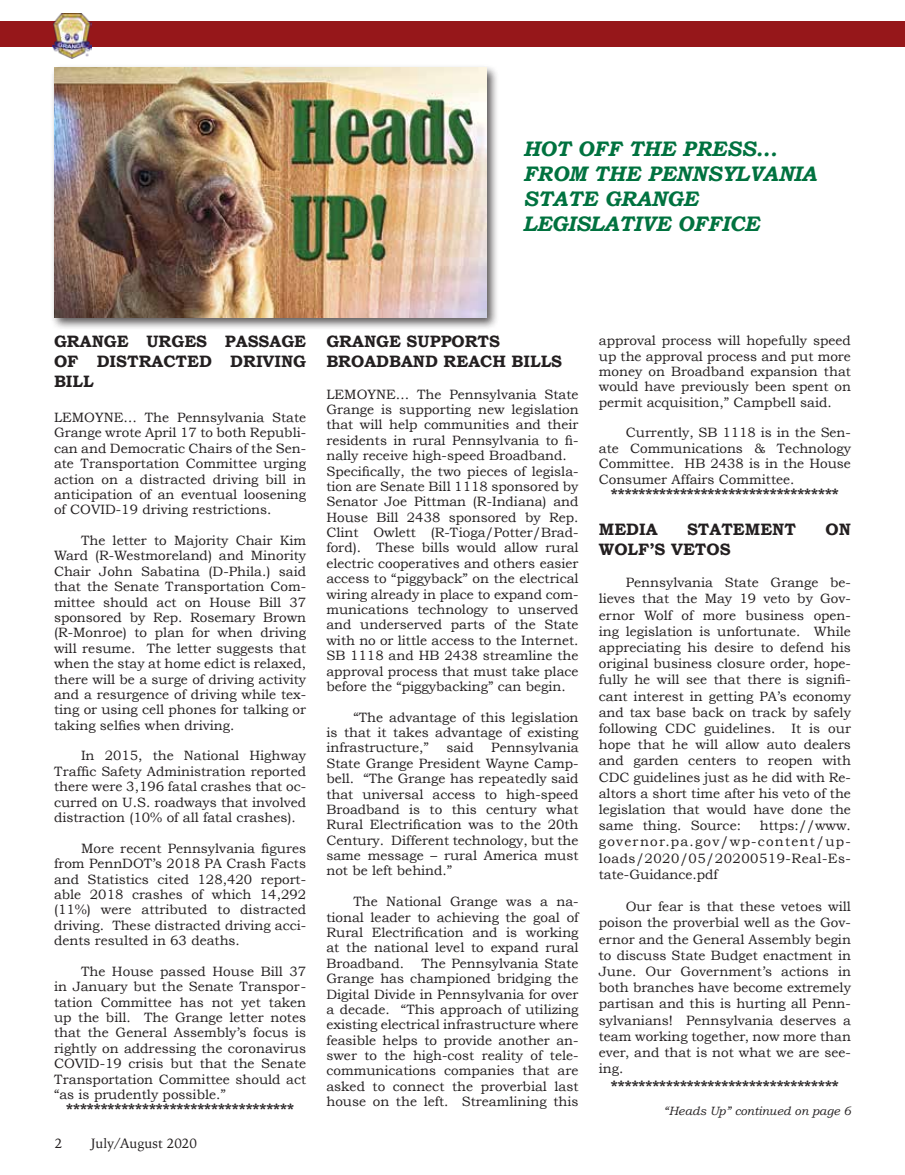
<style>
.page{position:relative;width:905px;height:1175px;background:#fff}
.page>*{position:absolute;margin:0;border:0;box-sizing:border-box;transform-origin:0 0}
.t1{font:italic 700 21px/25.2px "Bookman Old Style";color:#00723f}
.t2{font:700 16.5px/19.8px "Bookman Old Style";color:#231f20;text-align:justify}
.t3{font:700 15px "Bookman Old Style";color:#231f20}
.t4{font:13.5px/15.5px "Bookman Old Style";color:#231f20;text-align:justify}
.t5{font:13.5px "Iowan Old Style";color:#231f20}
.t6{font:italic 12px "Bookman Old Style";color:#231f20}
</style>
<div class="page">
<div style="left:51px;top:64px;width:448px;height:266px;background:#231f20;opacity:.75"></div>
<img style="left:54px;top:68px;width:432px;height:249px">
<div style="left:0;top:21px;width:904px;height:26px;background:#96171a"></div>
<img style="left:53px;top:14px;width:38px;height:44px">
<h1 class="t1" style="left:523px;top:136px;width:295px">HOT OFF THE PRESS...<br>FROM THE PENNSYLVANIA<br>STATE GRANGE<br>LEGISLATIVE OFFICE</h1>
<p class="t2" style="left:54px;top:331px;width:254px">GRANGE URGES PASSAGE OF DISTRACTED DRIVING BILL</p>
<p class="t4" style="left:54px;top:410px;width:254px">LEMOYNE… The Pennsylvania State Grange wrote April 17 to both Republi&shy;can and Democratic Chairs of the Sen&shy;ate Transportation Committee urging action on a distracted driving bill in anticipation of an eventual loosening of COVID-19 driving restrictions.</p>
<p class="t4" style="left:54px;top:533px;width:254px;text-indent:27px">The letter to Majority Chair Kim Ward (R-Westmoreland) and Minority Chair John Sabatina (D-Phila.) said that the Senate Transportation Com&shy;mittee should act on House Bill 37 sponsored by Rep. Rosemary Brown (R-Monroe) to plan for when driving will resume. The letter suggests that when the stay at home edict is relaxed, there will be a surge of driving activity and a resurgence of driving while tex&shy;ting or using cell phones for talking or taking selfies when driving.</p>
<p class="t4" style="left:54px;top:748px;width:254px;text-indent:27px">In 2015, the National Highway Traffic Safety Administration reported there were 3,196 fatal crashes that oc&shy;curred on U.S. roadways that involved distraction (10% of all fatal crashes).</p>
<p class="t4" style="left:54px;top:840px;width:254px;text-indent:27px">More recent Pennsylvania figures from PennDOT’s 2018 PA Crash Facts and Statistics cited 128,420 report&shy;able 2018 crashes of which 14,292 (11%) were attributed to distracted driving. These distracted driving acci&shy;dents resulted in 63 deaths.</p>
<p class="t4" style="left:54px;top:963px;width:254px;text-indent:27px">The House passed House Bill 37 in January but the Senate Transpor&shy;tation Committee has not yet taken up the bill. The Grange letter notes that the General Assembly’s focus is rightly on addressing the coronavirus COVID-19 crisis but that the Senate Transportation Committee should act “as is prudently possible.”</p>
<p class="t3" style="left:66px;top:1100px;width:229px">*********************************</p>
<p class="t5" style="left:55px;top:1131px;width:9px">2</p>
<p class="t5" style="left:91px;top:1131px;width:107px">July/August 2020</p>
<p class="t2" style="left:326px;top:331px;width:237px">GRANGE SUPPORTS<br>BROADBAND REACH BILLS</p>
<p class="t4" style="left:326px;top:386px;width:254px;text-align:left">LEMOYNE… The Pennsylvania State Grange is supporting new legislation that will help communities and their residents in rural Pennsylvania to fi&shy;nally receive high-speed Broadband.<br>Specifically, the two pieces of legisla&shy;tion are Senate Bill 1118 sponsored by Senator Joe Pittman (R-Indiana) and House Bill 2438 sponsored by Rep.<br>Clint Owlett (R-Tioga/Potter/Brad&shy;ford). These bills would allow rural electric cooperatives and others easier access to “piggyback” on the electrical wiring already in place to expand com&shy;munications technology to unserved and underserved parts of the State with no or little access to the Internet.<br>SB 1118 and HB 2438 streamline the approval process that must take place before the “piggybacking” can begin.</p>
<p class="t4" style="left:326px;top:709px;width:254px;text-indent:27px">“The advantage of this legislation is that it takes advantage of existing infrastructure,”</p>
<p class="t4" style="left:326px;top:740px;width:254px;text-indent:165px">Pennsylvania State Grange President Wayne Camp&shy;bell. “The Grange has repeatedly said that universal access to high-speed Broadband is to this century what Rural Electrification was to the 20th Century. Different technology, but the same message – rural America must not be left behind.”</p>
<p class="t4" style="left:326px;top:894px;width:254px;text-indent:27px">The National Grange was a na&shy;tional leader to achieving the goal of Rural Electrification and is working at the national level to expand rural Broadband.</p>
<p class="t4" style="left:446px;top:740px;width:29px">said</p>
<p class="t4" style="left:326px;top:955px;width:254px;text-indent:95px">The Pennsylvania State Grange has championed bridging the Digital Divide in Pennsylvania for over a decade. “This approach of utilizing existing electrical infrastructure where feasible helps to provide another an&shy;swer to the high-cost reality of tele&shy;communications companies that are asked to connect the proverbial last house on the left. Streamlining this</p>
<p class="t4" style="left:599px;top:333px;width:254px">approval process will hopefully speed up the approval process and put more money on Broadband expansion that would have previously been spent on permit acquisition,” Campbell said.</p>
<p class="t4" style="left:599px;top:425px;width:254px;text-indent:27px">Currently, SB 1118 is in the Sen&shy;ate Communications &amp; Technology Committee. HB 2438 is in the House Consumer Affairs Committee.</p>
<p class="t3" style="left:611px;top:485px;width:229px">*********************************</p>
<p class="t2" style="left:598px;top:519px;width:60px">MEDIA</p>
<p class="t2" style="left:687px;top:519px;width:110px">STATEMENT</p>
<p class="t2" style="left:825px;top:519px;width:27px">ON</p>
<p class="t2" style="left:598px;top:539px;width:133px">WOLF’S VETOS</p>
<p class="t4" style="left:598px;top:574px;width:254px;line-height:16.2px;text-indent:27px">Pennsylvania State Grange be&shy;lieves that the May 19 veto by Gov&shy;ernor Wolf of more business open&shy;ing legislation is unfortunate. While appreciating his desire to defend his original business closure order, hope&shy;fully he will see that there is signifi&shy;cant interest in getting PA’s economy and tax base back on track by safely following CDC guidelines. It is our hope that he will allow auto dealers and garden centers to reopen with CDC guidelines just as he did with Re&shy;altors a short time after his veto of the legislation that would have done the same thing. Source:</p>
<p class="t4" style="left:598px;top:817px;width:254px;line-height:16.2px;text-indent:161px">https://www. governor.pa.gov/wp-content/up&shy;loads/2020/05/20200519-Real-Es&shy;tate-Guidance.pdf</p>
<p class="t4" style="left:598px;top:898px;width:254px;line-height:16.2px;text-indent:27px">Our fear is that these vetoes will poison the proverbial well as the Gov&shy;ernor and the General Assembly begin to discuss State Budget enactment in June. Our Government’s actions in both branches have become extremely partisan and this is hurting all Penn&shy;sylvanians! Pennsylvania deserves a team working together, now more than ever, and that is not what we are see&shy;ing.</p>
<p class="t3" style="left:611px;top:1077px;width:229px">*********************************</p>
<p class="t6" style="left:663px;top:1104px;width:189px">“Heads Up” continued on page 6</p>
</div>
